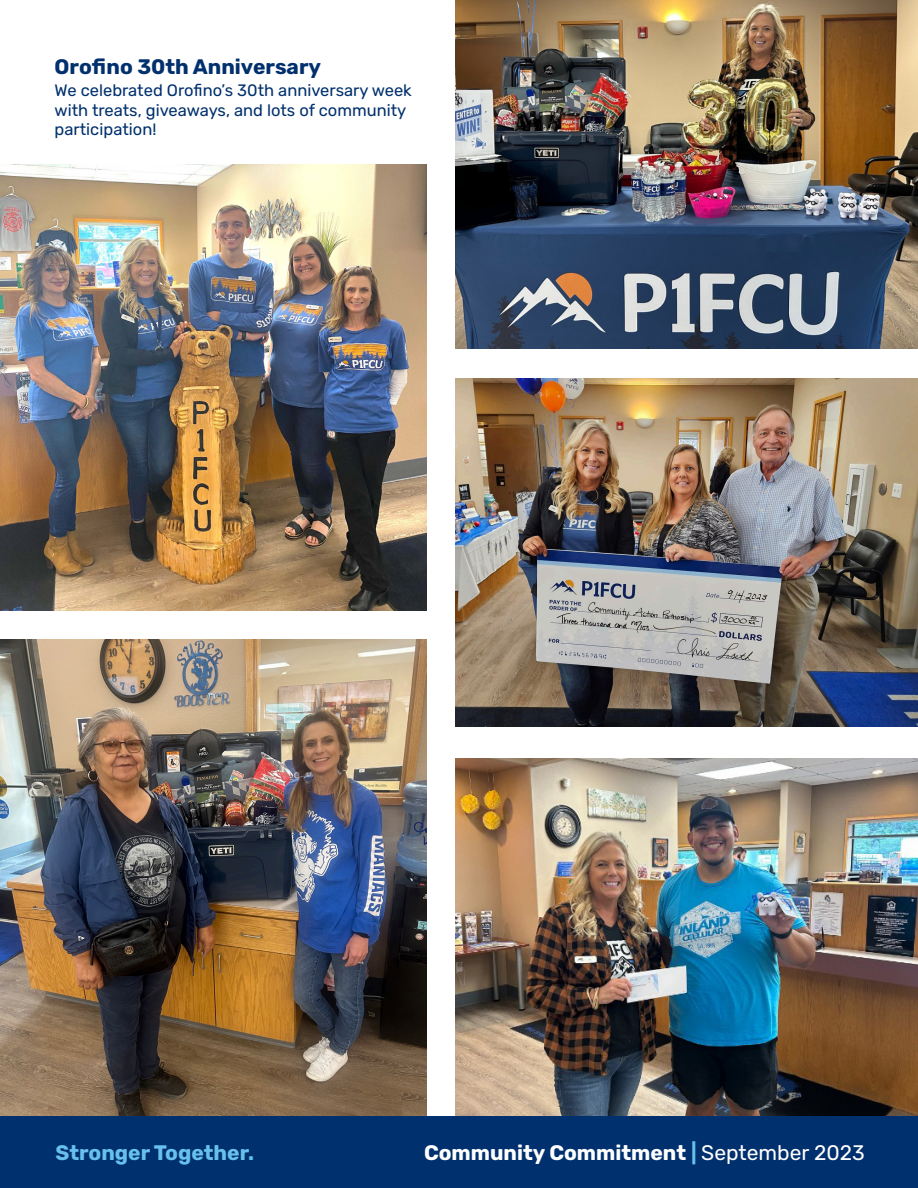
<style>
.page{position:relative;width:918px;height:1188px;background:#fff}
.page>*{position:absolute;margin:0;border:0;box-sizing:border-box;transform-origin:0 0}
.t1{font:700 21px "Rubik";color:#fff}
.t2{font:700 21px "Rubik";color:#00306d}
.t3{font:700 21px "Rubik";color:#68c0ec}
.t4{font:16.5px/19.8px "Rubik";color:#00306d}
.s1{color:#68c0ec}
.s2{font-weight:400}
</style>
<div class="page">
<div style="left:0;top:1116px;width:918px;height:72px;background:#00306d"></div>
<img style="left:0;top:639px;width:427px;height:477px">
<img style="left:0;top:164px;width:427px;height:447px">
<img style="left:455px;top:758px;width:463px;height:358px">
<img style="left:455px;top:0;width:463px;height:348px">
<img style="left:455px;top:379px;width:463px;height:348px">
<p class="t2" style="left:55px;top:55px;width:268px">Orofino 30th Anniversary</p>
<p class="t4" style="left:55px;top:81px;width:359px">We celebrated Orofino’s 30th anniversary week with treats, giveaways, and lots of community participation!</p>
<p class="t3" style="left:55px;top:1141px;width:200px">Stronger Together.</p>
<p class="t1" style="left:424px;top:1141px;width:442px">Community Commitment <span class="s1">|</span> <span class="s2">September 2023</span></p>
</div>
